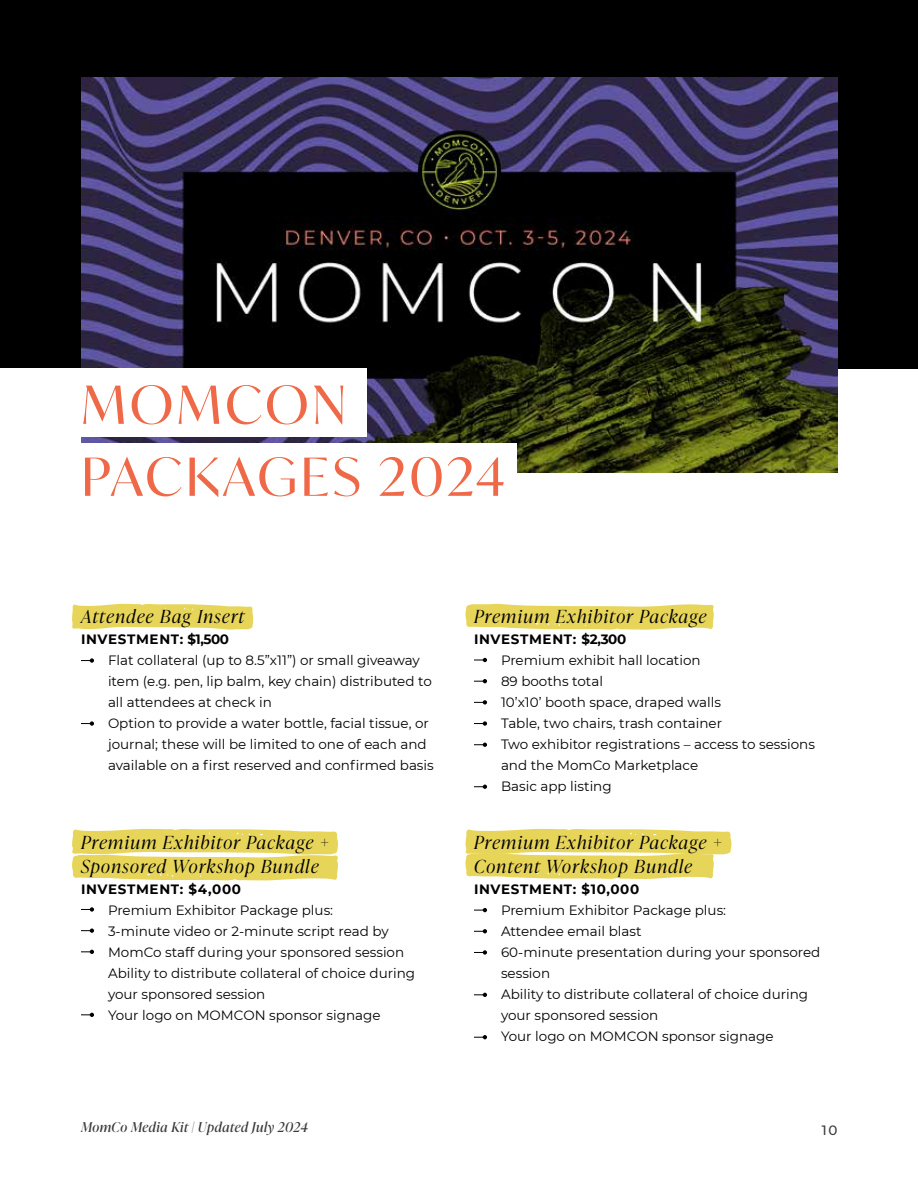
<style>
.page{position:relative;width:918px;height:1188px;background:#fff}
.page>*{position:absolute;margin:0;border:0;box-sizing:border-box;transform-origin:0 0}
.t1{font:52.5px/72px "Ivy Mode";letter-spacing:.065em;color:#ef6847}
.t2{font:italic 300 18px/24px "Ivy Presto Display";letter-spacing:.08em;color:#000}
.t3{font:13.5px/21px "Montserrat";color:#000}
.t4{font:700 13.5px "Montserrat";letter-spacing:.05em;color:#000}
.t5{font:italic 13.5px "Ivy Presto Display";letter-spacing:.04em;color:#383839}
.t6{font:500 13.5px "Montserrat";color:#383839}
</style>
<div class="page">
<svg style="left:72px;top:603px;width:181px;height:27px;background:#eadb73"></svg>
<svg style="left:72px;top:828px;width:266px;height:53px;background:#eada70"></svg>
<svg style="left:465px;top:603px;width:249px;height:27px;background:#eadb73"></svg>
<svg style="left:465px;top:828px;width:267px;height:51px;background:#eada71"></svg>
<div style="left:0;top:0;width:918px;height:368px;background:#000"></div>
<img style="left:81px;top:78px;width:756px;height:394px">
<svg style="left:474px;top:658px;width:13px;height:4px"></svg>
<svg style="left:474px;top:908px;width:13px;height:4px"></svg>
<svg style="left:474px;top:993px;width:13px;height:4px"></svg>
<svg style="left:81px;top:907px;width:13px;height:5px"></svg>
<svg style="left:474px;top:700px;width:13px;height:5px"></svg>
<svg style="left:474px;top:950px;width:13px;height:5px"></svg>
<svg style="left:474px;top:1035px;width:13px;height:4px"></svg>
<svg style="left:81px;top:950px;width:13px;height:4px"></svg>
<svg style="left:474px;top:743px;width:13px;height:4px"></svg>
<svg style="left:474px;top:679px;width:13px;height:4px"></svg>
<svg style="left:474px;top:929px;width:13px;height:4px"></svg>
<svg style="left:81px;top:929px;width:13px;height:4px"></svg>
<svg style="left:474px;top:721px;width:13px;height:5px"></svg>
<svg style="left:81px;top:721px;width:13px;height:5px"></svg>
<svg style="left:474px;top:785px;width:13px;height:4px"></svg>
<svg style="left:81px;top:1013px;width:13px;height:4px"></svg>
<svg style="left:81px;top:658px;width:13px;height:5px"></svg>
<div style="left:58px;top:444px;width:459px;height:68px;background:#fff"></div>
<div style="left:0;top:368px;width:366px;height:69px;background:#fff"></div>
<h1 class="t1" style="left:81px;top:368px;width:425px">MOMCON<br>PACKAGES 2024</h1>
<h2 class="t2" style="left:81px;top:604px;width:165px">Attendee Bag Insert</h2>
<p class="t4" style="left:81px;top:630px;width:150px">INVESTMENT: $1,500</p>
<p class="t3" style="left:108px;top:649px;width:327px">Flat collateral (up to 8.5”x11”) or small giveaway item (e.g. pen, lip balm, key chain) distributed to all attendees at check in<br>Option to provide a water bottle, facial tissue, or journal; these will be limited to one of each and available on a first reserved and confirmed basis</p>
<h2 class="t2" style="left:81px;top:829px;width:249px">Premium Exhibitor Package +<br>Sponsored Workshop Bundle</h2>
<p class="t4" style="left:81px;top:879px;width:162px">INVESTMENT: $4,000</p>
<p class="t3" style="left:108px;top:899px;width:309px">Premium Exhibitor Package plus:<br>3-minute video or 2-minute script read by MomCo staff during your sponsored session Ability to distribute collateral of choice during your sponsored session<br>Your logo on MOMCON sponsor signage</p>
<h2 class="t2" style="left:474px;top:604px;width:234px">Premium Exhibitor Package</h2>
<p class="t4" style="left:474px;top:630px;width:154px">INVESTMENT: $2,300</p>
<p class="t3" style="left:501px;top:649px;width:315px">Premium exhibit hall location<br>89 booths total<br>10’x10’ booth space, draped walls<br>Table, two chairs, trash container<br>Two exhibitor registrations – access to sessions and the MomCo Marketplace<br>Basic app listing</p>
<h2 class="t2" style="left:474px;top:829px;width:249px">Premium Exhibitor Package +<br>Content Workshop Bundle</h2>
<p class="t4" style="left:474px;top:879px;width:167px">INVESTMENT: $10,000</p>
<p class="t3" style="left:501px;top:899px;width:321px">Premium Exhibitor Package plus:<br>Attendee email blast<br>60-minute presentation during your sponsored session<br>Ability to distribute collateral of choice during your sponsored session<br>Your logo on MOMCON sponsor signage</p>
<p class="t5" style="left:81px;top:1118px;width:229px">MomCo Media Kit | Updated July 2024</p>
<p class="t6" style="left:822px;top:1121px;width:17px">10</p>
</div>
